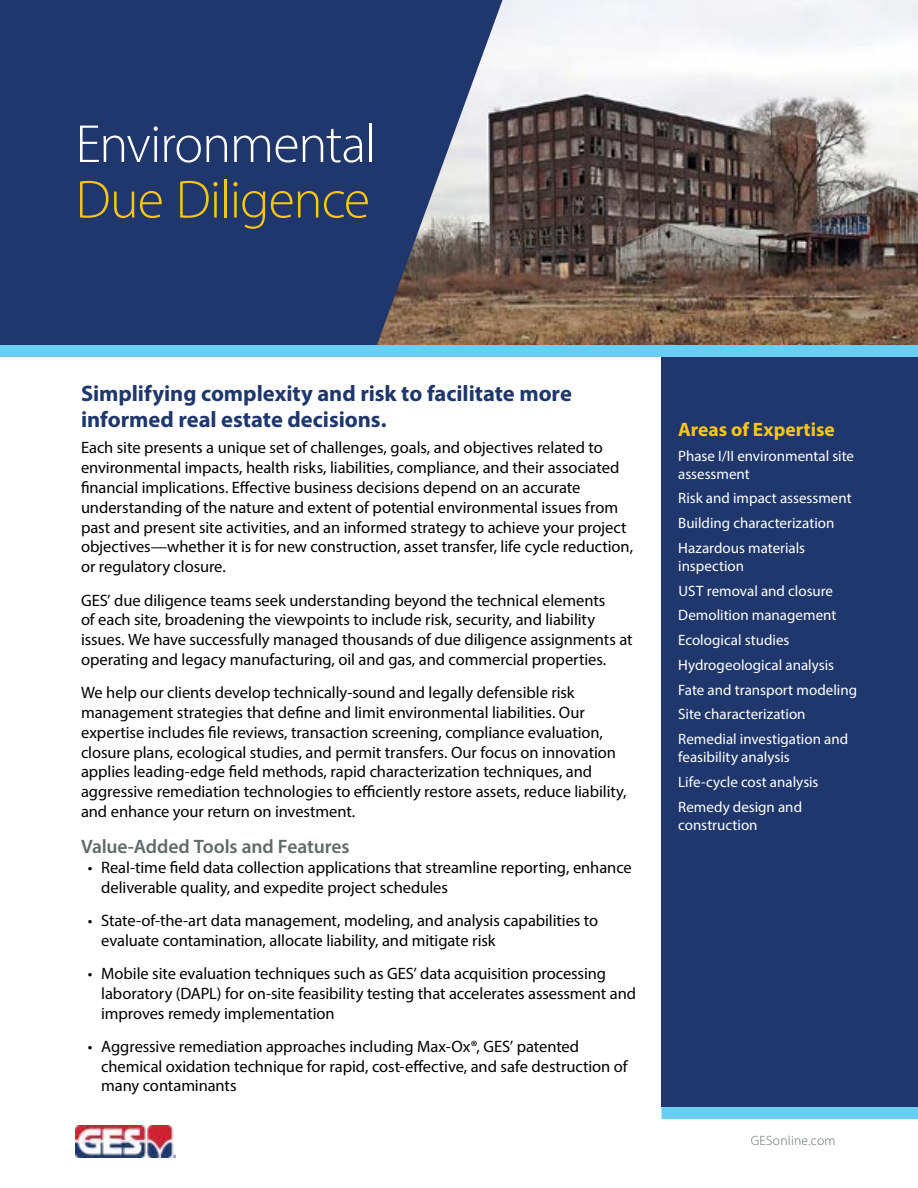
<style>
.page{position:relative;width:918px;height:1188px;background:#fff}
.page>*{position:absolute;margin:0;border:0;box-sizing:border-box;transform-origin:0 0}
.t1{font:300 54px "Myriad Pro";letter-spacing:-.025em;color:#fff}
.t2{font:300 54px "Myriad Pro";letter-spacing:-.02em;color:#f9c515}
.t3{font:700 22.5px/25.5px "Myriad Pro";letter-spacing:-.005em;color:#1f376c}
.t4{font:600 19.5px "Myriad Pro";letter-spacing:-.005em;color:#606b69}
.t5{font:700 19.5px "Myriad Pro";color:#f9c515}
.t6{font:16.5px/19.8px "Myriad Pro";letter-spacing:-.005em;color:#000}
.t7{font:15px/24.8px "Myriad Pro";color:#fff}
.t8{font:300 13.5px "Myriad Pro";letter-spacing:.025em;color:#606b69}
</style>
<div class="page">
<img style="left:76px;top:1125px;width:99px;height:32px">
<div style="left:662px;top:351px;width:256px;height:756px;background:#1f376c"></div>
<div style="left:662px;top:1107px;width:256px;height:12px;background:#68cef3"></div>
<img style="left:502px;top:0;width:416px;height:345px">
<svg style="left:0;top:0;width:502px;height:345px;background:#2f4270"></svg>
<div style="left:0;top:345px;width:918px;height:12px;background:#68cef3"></div>
<h1 class="t1" style="left:76px;top:112px;width:302px">Environmental</h1>
<h1 class="t2" style="left:76px;top:167px;width:296px">Due Diligence</h1>
<h2 class="t3" style="left:81px;top:380px;width:493px">Simplifying complexity and risk to facilitate more informed real estate decisions.</h2>
<p class="t6" style="left:81px;top:438px;width:554px">Each site presents a unique set of challenges, goals, and objectives related to environmental impacts, health risks, liabilities, compliance, and their associated financial implications. Effective business decisions depend on an accurate understanding of the nature and extent of potential environmental issues from past and present site activities, and an informed strategy to achieve your project objectives—whether it is for new construction, asset transfer, life cycle reduction, or regulatory closure.</p>
<p class="t6" style="left:81px;top:590px;width:553px">GES’ due diligence teams seek understanding beyond the technical elements<br>of each site, broadening the viewpoints to include risk, security, and liability issues. We have successfully managed thousands of due diligence assignments at operating and legacy manufacturing, oil and gas, and commercial properties.</p>
<p class="t6" style="left:81px;top:683px;width:547px">We help our clients develop technically-sound and legally defensible risk management strategies that define and limit environmental liabilities. Our expertise includes file reviews, transaction screening, compliance evaluation, closure plans, ecological studies, and permit transfers. Our focus on innovation applies leading-edge field methods, rapid characterization techniques, and aggressive remediation technologies to efficiently restore assets, reduce liability, and enhance your return on investment.</p>
<p class="t4" style="left:81px;top:834px;width:270px">Value-Added Tools and Features</p>
<p class="t6" style="left:101px;top:857px;width:532px;text-indent:-13px">• Real-time field data collection applications that streamline reporting, enhance deliverable quality, and expedite project schedules</p>
<p class="t6" style="left:101px;top:910px;width:498px;text-indent:-13px">• State-of-the-art data management, modeling, and analysis capabilities to evaluate contamination, allocate liability, and mitigate risk</p>
<p class="t6" style="left:101px;top:963px;width:536px;text-indent:-13px">• Mobile site evaluation techniques such as GES’ data acquisition processing laboratory (DAPL) for on-site feasibility testing that accelerates assessment and improves remedy implementation</p>
<p class="t6" style="left:101px;top:1036px;width:528px;text-indent:-13px">• Aggressive remediation approaches including Max-Ox®, GES’ patented chemical oxidation technique for rapid, cost-effective, and safe destruction of many contaminants</p>
<p class="t5" style="left:678px;top:417px;width:158px">Areas of Expertise</p>
<p class="t7" style="left:678px;top:446px;width:177px;line-height:18px">Phase I/II environmental site assessment</p>
<p class="t7" style="left:678px;top:486px;width:175px">Risk and impact assessment<br>Building characterization<br>Hazardous materials</p>
<p class="t7" style="left:678px;top:553px;width:180px">inspection<br>UST removal and closure<br>Demolition management<br>Ecological studies<br>Hydrogeological analysis<br>Fate and transport modeling<br>Site characterization<br>Remedial investigation and</p>
<p class="t7" style="left:678px;top:744px;width:142px">feasibility analysis<br>Life-cycle cost analysis<br>Remedy design and</p>
<p class="t7" style="left:678px;top:812px;width:81px">construction</p>
<p class="t8" style="left:751px;top:1132px;width:86px">GESonline.com</p>
</div>
